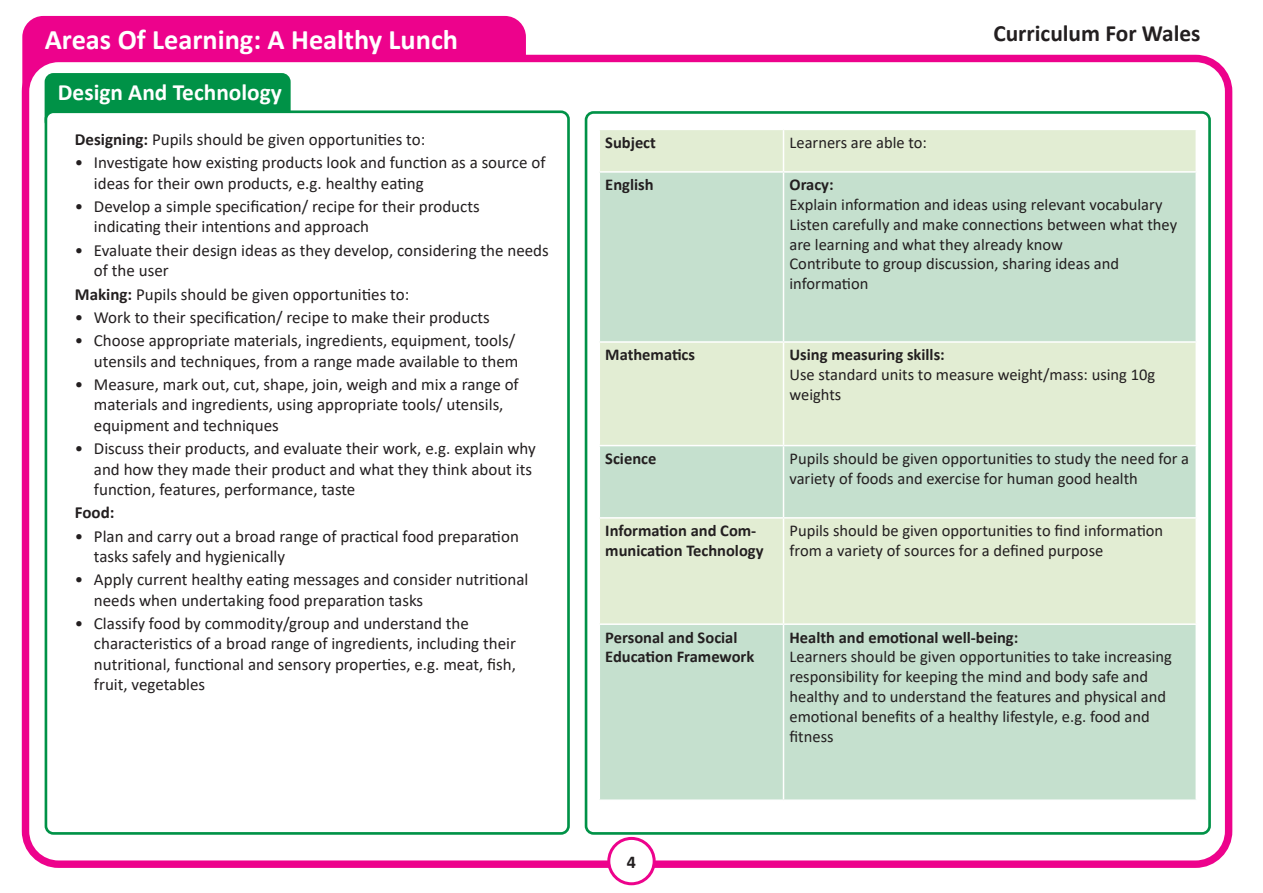
<style>
.page{position:relative;width:1263px;height:893px;background:#fff}
.page>*{position:absolute;margin:0;border:0;box-sizing:border-box;transform-origin:0 0}
.t1{font:700 28.35px "Calibri";color:#fff}
.t2{font:700 23.4px "Calibri";color:#fff}
.t3{font:700 23.4px "Calibri";color:#231f20}
.t4{font:700 18px "Calibri";color:#231f20}
.t5{font:16.95px/20.4px "Calibri";color:#231f20}
.t6{font:700 16.95px "Calibri";color:#231f20}
.t7{font:16.5px/19.8px "Calibri";color:#231f20}
.t8{font:700 16.5px/19.8px "Calibri";color:#231f20}
.s1{font-weight:700}
</style>
<div class="page">
<div style="left:22px;top:16px;width:504px;height:95px;background:#ed028c;border-radius:21px"></div>
<div style="left:26px;top:58px;width:1202px;height:806px;background:#fff;border-radius:33px"></div>
<div style="left:22px;top:55px;width:1210px;height:813px;border:7px solid #ed028c;border-radius:33px"></div>
<div style="left:46px;top:74px;width:243px;height:54px;background:#009247;border-radius:8px"></div>
<div style="left:45px;top:73px;width:246px;height:57px;border:3px solid #009247;border-radius:8px"></div>
<div style="left:46px;top:112px;width:522px;height:721px;background:#fff;border-radius:8px"></div>
<div style="left:45px;top:110px;width:525px;height:725px;border:3px solid #009247;border-radius:8px"></div>
<div style="left:585px;top:111px;width:626px;height:724px;border:3px solid #009247;border-radius:8px"></div>
<div style="left:600px;top:130px;width:595px;height:41px;background:#e2edd3"></div>
<svg style="left:600px;top:173px;width:595px;height:626px;fill:#c5e0ce"></svg>
<hr style="left:783px;top:130px;width:1px;height:41px;background:#fff">
<hr style="left:783px;top:173px;width:1px;height:168px;background:#fff">
<hr style="left:783px;top:446px;width:1px;height:71px;background:#fff">
<hr style="left:783px;top:625px;width:1px;height:174px;background:#fff">
<hr style="left:598px;top:341px;width:185px;height:2px;background:#fff">
<hr style="left:598px;top:445px;width:185px;height:1px;background:#fff">
<hr style="left:783px;top:341px;width:414px;height:2px;background:#fff">
<hr style="left:783px;top:343px;width:1px;height:102px;background:#fff">
<hr style="left:783px;top:445px;width:414px;height:1px;background:#fff">
<hr style="left:598px;top:517px;width:185px;height:2px;background:#fff">
<hr style="left:598px;top:623px;width:185px;height:2px;background:#fff">
<hr style="left:783px;top:517px;width:414px;height:2px;background:#fff">
<hr style="left:783px;top:519px;width:1px;height:104px;background:#fff">
<hr style="left:783px;top:623px;width:414px;height:2px;background:#fff">
<div style="left:609px;top:838px;width:45px;height:46px;background:#fff;border-radius:50%"></div>
<div style="left:607px;top:837px;width:49px;height:48px;border:3px solid #ed028c;border-radius:50%"></div>
<p class="t1" style="left:45px;top:20px;width:415px">Areas Of Learning: A Healthy Lunch</p>
<p class="t2" style="left:58px;top:76px;width:225px">Design And Technology</p>
<p class="t5" style="left:75px;top:129px;width:352px"><span class="s1">Designing:</span> Pupils should be given opportunities to:</p>
<p class="t5" style="left:94px;top:152px;width:453px;text-indent:-19px">• Investigate how existing products look and function as a source of ideas for their own products, e.g. healthy eating</p>
<p class="t5" style="left:94px;top:196px;width:387px;text-indent:-19px">• Develop a simple specification/ recipe for their products indicating their intentions and approach</p>
<p class="t5" style="left:94px;top:240px;width:456px;text-indent:-19px">• Evaluate their design ideas as they develop, considering the needs of the user</p>
<p class="t5" style="left:75px;top:283px;width:336px"><span class="s1">Making:</span> Pupils should be given opportunities to:</p>
<p class="t5" style="left:75px;top:307px;width:417px">• Work to their specification/ recipe to make their products</p>
<p class="t5" style="left:75px;top:330px;width:445px;text-align:right">• Choose appropriate materials, ingredients, equipment, tools/ utensils and techniques, from a range made available to them</p>
<p class="t5" style="left:94px;top:374px;width:426px;text-indent:-19px">• Measure, mark out, cut, shape, join, weigh and mix a range of materials and ingredients, using appropriate tools/ utensils, equipment and techniques</p>
<p class="t5" style="left:94px;top:438px;width:443px;text-indent:-19px">• Discuss their products, and evaluate their work, e.g. explain why and how they made their product and what they think about its function, features, performance, taste</p>
<p class="t6" style="left:75px;top:501px;width:41px">Food:</p>
<p class="t5" style="left:94px;top:525px;width:426px;text-indent:-19px">• Plan and carry out a broad range of practical food preparation tasks safely and hygienically</p>
<p class="t5" style="left:94px;top:569px;width:436px;text-indent:-19px">• Apply current healthy eating messages and consider nutritional needs when undertaking food preparation tasks</p>
<p class="t5" style="left:94px;top:613px;width:423px;text-indent:-19px">• Classify food by commodity/group and understand the characteristics of a broad range of ingredients, including their nutritional, functional and sensory properties, e.g. meat, fish, fruit, vegetables</p>
<p class="t3" style="left:993px;top:16px;width:209px">Curriculum For Wales</p>
<p class="t8" style="left:605px;top:132px;width:52px">Subject</p>
<p class="t7" style="left:789px;top:132px;width:139px">Learners are able to:</p>
<p class="t8" style="left:605px;top:175px;width:50px">English</p>
<p class="t8" style="left:789px;top:175px;width:46px">Oracy:</p>
<p class="t7" style="left:789px;top:194px;width:374px">Explain information and ideas using relevant vocabulary</p>
<p class="t7" style="left:789px;top:214px;width:389px">Listen carefully and make connections between what they are learning and what they already know</p>
<p class="t7" style="left:789px;top:254px;width:331px">Contribute to group discussion, sharing ideas and information</p>
<p class="t8" style="left:605px;top:345px;width:91px">Mathematics</p>
<p class="t8" style="left:789px;top:345px;width:157px">Using measuring skills:</p>
<p class="t7" style="left:789px;top:364px;width:367px">Use standard units to measure weight/mass: using 10g weights</p>
<p class="t8" style="left:605px;top:448px;width:53px">Science</p>
<p class="t7" style="left:789px;top:448px;width:401px">Pupils should be given opportunities to study the need for a variety of foods and exercise for human good health</p>
<p class="t8" style="left:605px;top:521px;width:160px">Information and Com&shy;munication Technology</p>
<p class="t7" style="left:789px;top:520px;width:375px">Pupils should be given opportunities to find information from a variety of sources for a defined purpose</p>
<p class="t8" style="left:605px;top:627px;width:151px">Personal and Social<br>Education Framework</p>
<p class="t8" style="left:789px;top:627px;width:230px">Health and emotional well-being:</p>
<p class="t7" style="left:789px;top:647px;width:384px">Learners should be given opportunities to take increasing responsibility for keeping the mind and body safe and healthy and to understand the features and physical and emotional benefits of a healthy lifestyle, e.g. food and fitness</p>
<p class="t4" style="left:627px;top:849px;width:11px">4</p>
</div>
